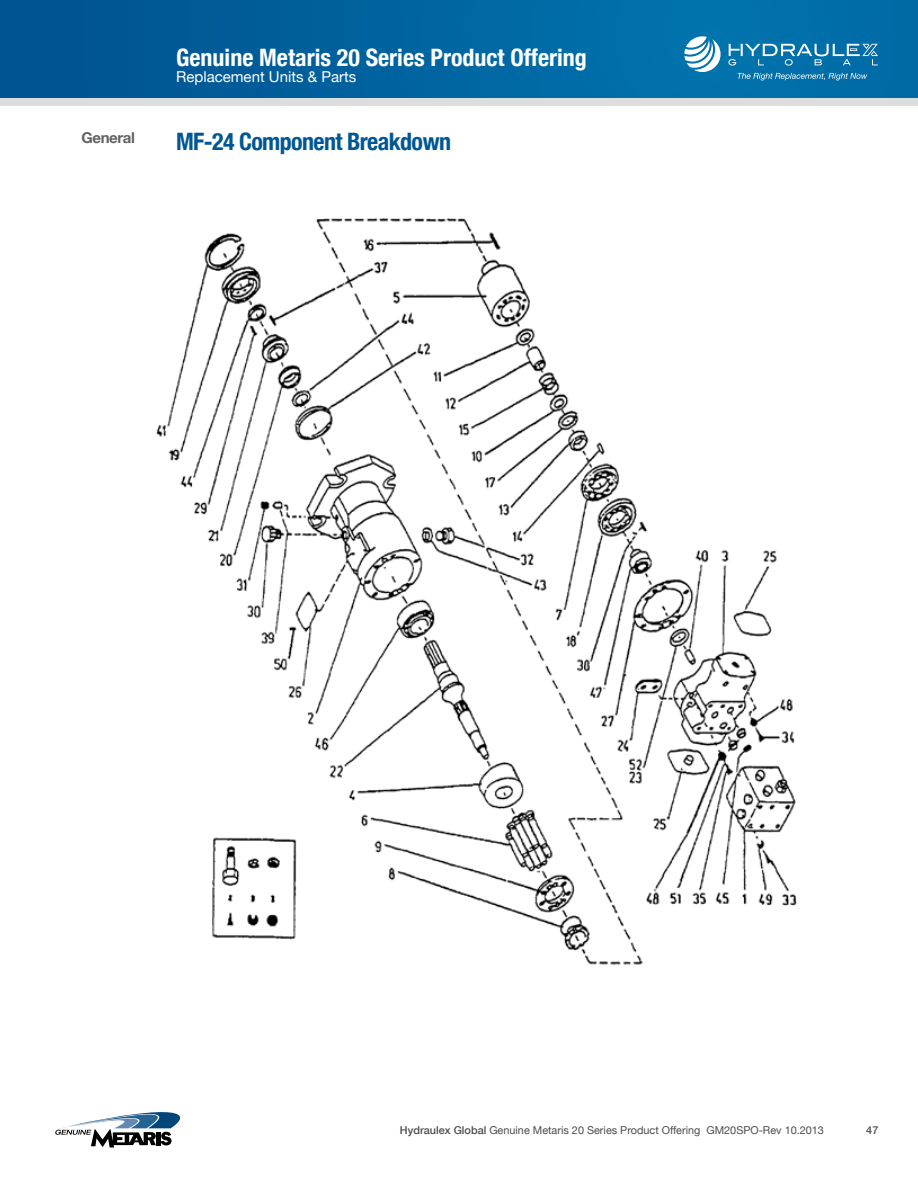
<style>
.page{position:relative;width:918px;height:1188px;background:#fff}
.page>*{position:absolute;margin:0;border:0;box-sizing:border-box;transform-origin:0 0}
.t1{font:700 condensed 24px "Helvetica Neue";color:#fff}
.t2{font:700 condensed 24px "Helvetica Neue";letter-spacing:-.025em;color:#005794}
.t3{font:15px "Helvetica Neue";color:#fff}
.t4{font:700 15px "Helvetica Neue";letter-spacing:-.025em;color:#616161}
.t5{font:10.8px "Helvetica Neue";color:#4d4c4b}
.t6{font:500 10.8px "Helvetica Neue";color:#4d4c4b}
.s1{font-weight:500}
</style>
<div class="page">
<div style="left:0;top:0;width:918px;height:99px;background:linear-gradient(to right,#005492,#0075af)"></div>
<div style="left:0;top:98px;width:918px;height:8px;background:#dcddde"></div>
<svg style="left:684px;top:36px;width:37px;height:36px"></svg>
<svg style="left:738px;top:73px;width:129px;height:7px"></svg>
<svg style="left:728px;top:44px;width:150px;height:22px;background:#348cbb"></svg>
<svg style="left:55px;top:1112px;width:126px;height:35px"></svg>
<img style="left:156px;top:218px;width:641px;height:747px">
<h2 class="t4" style="left:81px;top:126px;width:55px">General</h2>
<h1 class="t1" style="left:176px;top:37px;width:412px">Genuine Metaris 20 Series Product Offering</h1>
<h2 class="t3" style="left:176px;top:66px;width:182px">Replacement Units &amp; Parts</h2>
<h1 class="t2" style="left:176px;top:121px;width:276px">MF-24 Component Breakdown</h1>
<p class="t5" style="left:400px;top:1122px;width:426px"><span class="s1">Hydraulex Global</span> Genuine Metaris 20 Series Product Offering GM20SPO-Rev 10.2013</p>
<p class="t6" style="left:866px;top:1121px;width:14px">47</p>
</div>
